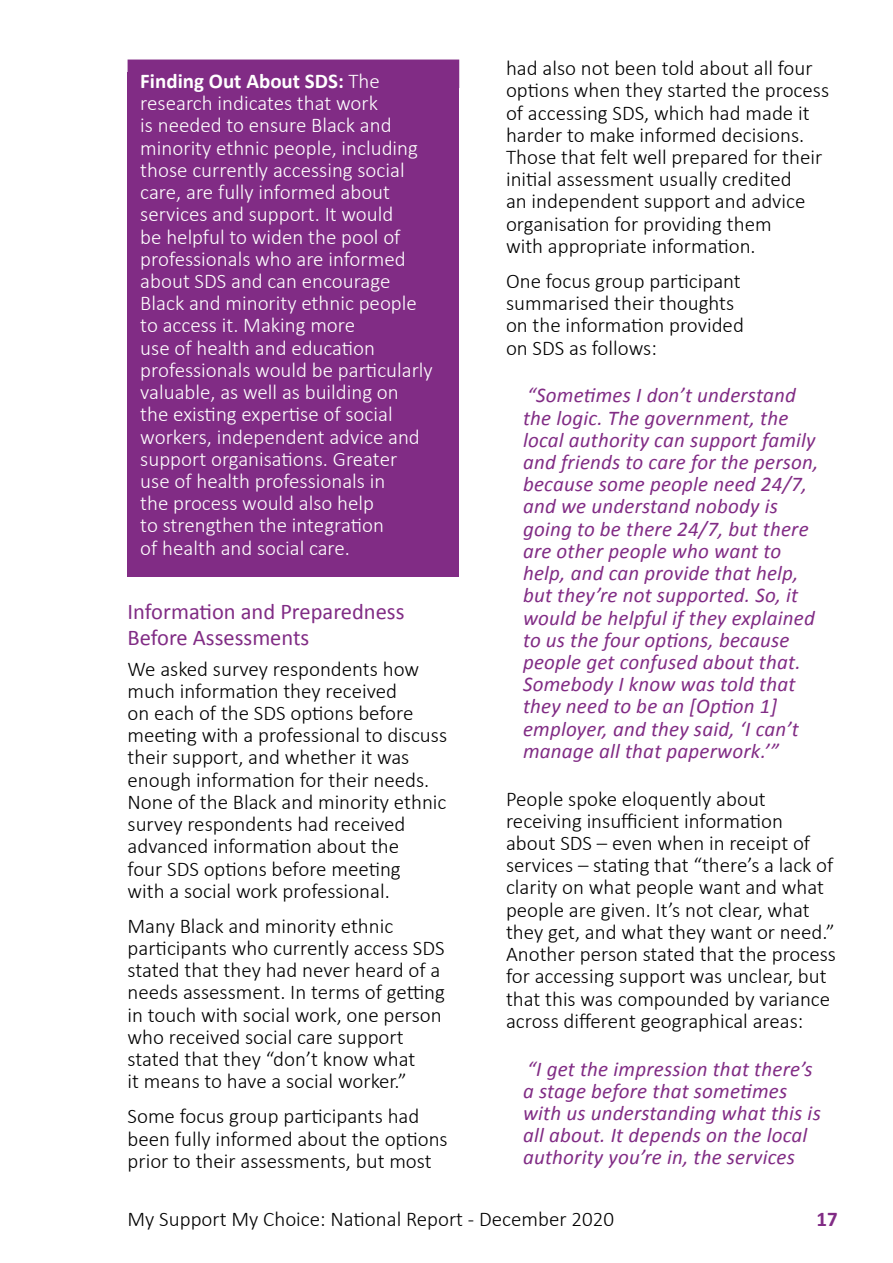
<style>
.page{position:relative;width:893px;height:1263px;background:#fff}
.page>*{position:absolute;margin:0;border:0;box-sizing:border-box;transform-origin:0 0}
.t1{font:22.5px/25.8px "Calibri";color:#812c85}
.t2{font:300 21px/22.2px "Calibri";color:#000}
.t3{font:italic 21px/22.2px "Calibri";letter-spacing:.01em;color:#812c85}
.t4{font:300 21px/22.2px "Calibri";color:#fff}
.t5{font:700 21px "Calibri";color:#812c85}
.s1{font-weight:700}
</style>
<div class="page">
<div style="left:128px;top:72px;width:331px;height:505px;background:#812c85"></div>
<div style="left:128px;top:60px;width:331px;height:28px;background:#812c85"></div>
<p class="t4" style="left:140px;top:69px;width:294px"><span class="s1">Finding Out About SDS:</span> The research indicates that work<br>is needed to ensure Black and minority ethnic people, including those currently accessing social care, are fully informed about services and support. It would<br>be helpful to widen the pool of professionals who are informed about SDS and can encourage<br>Black and minority ethnic people to access it. Making more<br>use of health and education professionals would be particularly valuable, as well as building on<br>the existing expertise of social workers, independent advice and support organisations. Greater<br>use of health professionals in<br>the process would also help<br>to strengthen the integration<br>of health and social care.</p>
<p class="t1" style="left:128px;top:599px;width:278px">Information and Preparedness<br>Before Assessments</p>
<p class="t2" style="left:128px;top:656px;width:321px">We asked survey respondents how much information they received<br>on each of the SDS options before meeting with a professional to discuss their support, and whether it was enough information for their needs.<br>None of the Black and minority ethnic survey respondents had received advanced information about the<br>four SDS options before meeting<br>with a social work professional.</p>
<p class="t2" style="left:128px;top:914px;width:319px">Many Black and minority ethnic participants who currently access SDS stated that they had never heard of a needs assessment. In terms of getting in touch with social work, one person who received social care support stated that they “don’t know what<br>it means to have a social worker.”</p>
<p class="t2" style="left:128px;top:1104px;width:322px">Some focus group participants had been fully informed about the options prior to their assessments, but most</p>
<p class="t2" style="left:506px;top:56px;width:325px">had also not been told about all four options when they started the process of accessing SDS, which had made it harder to make informed decisions.<br>Those that felt well prepared for their initial assessment usually credited<br>an independent support and advice organisation for providing them<br>with appropriate information.</p>
<p class="t2" style="left:506px;top:269px;width:239px">One focus group participant summarised their thoughts on the information provided on SDS as follows:</p>
<p class="t3" style="left:523px;top:383px;width:297px">“Sometimes I don’t understand the logic. The government, the local authority can support family and friends to care for the person, because some people need 24/7, and we understand nobody is going to be there 24/7, but there are other people who want to help, and can provide that help, but they’re not supported. So, it would be helpful if they explained to us the four options, because people get confused about that.<br>Somebody I know was told that they need to be an [Option 1] employer, and they said, ‘I can’t manage all that paperwork.’”</p>
<p class="t2" style="left:506px;top:786px;width:331px">People spoke eloquently about receiving insufficient information about SDS – even when in receipt of services – stating that “there’s a lack of clarity on what people want and what people are given. It’s not clear, what they get, and what they want or need.” Another person stated that the process for accessing support was unclear, but that this was compounded by variance across different geographical areas:</p>
<p class="t3" style="left:523px;top:1057px;width:299px">“I get the impression that there’s a stage before that sometimes with us understanding what this is all about. It depends on the local authority you’re in, the services</p>
<p class="t2" style="left:128px;top:1207px;width:488px">My Support My Choice: National Report - December 2020</p>
<p class="t5" style="left:816px;top:1206px;width:23px">17</p>
</div>
